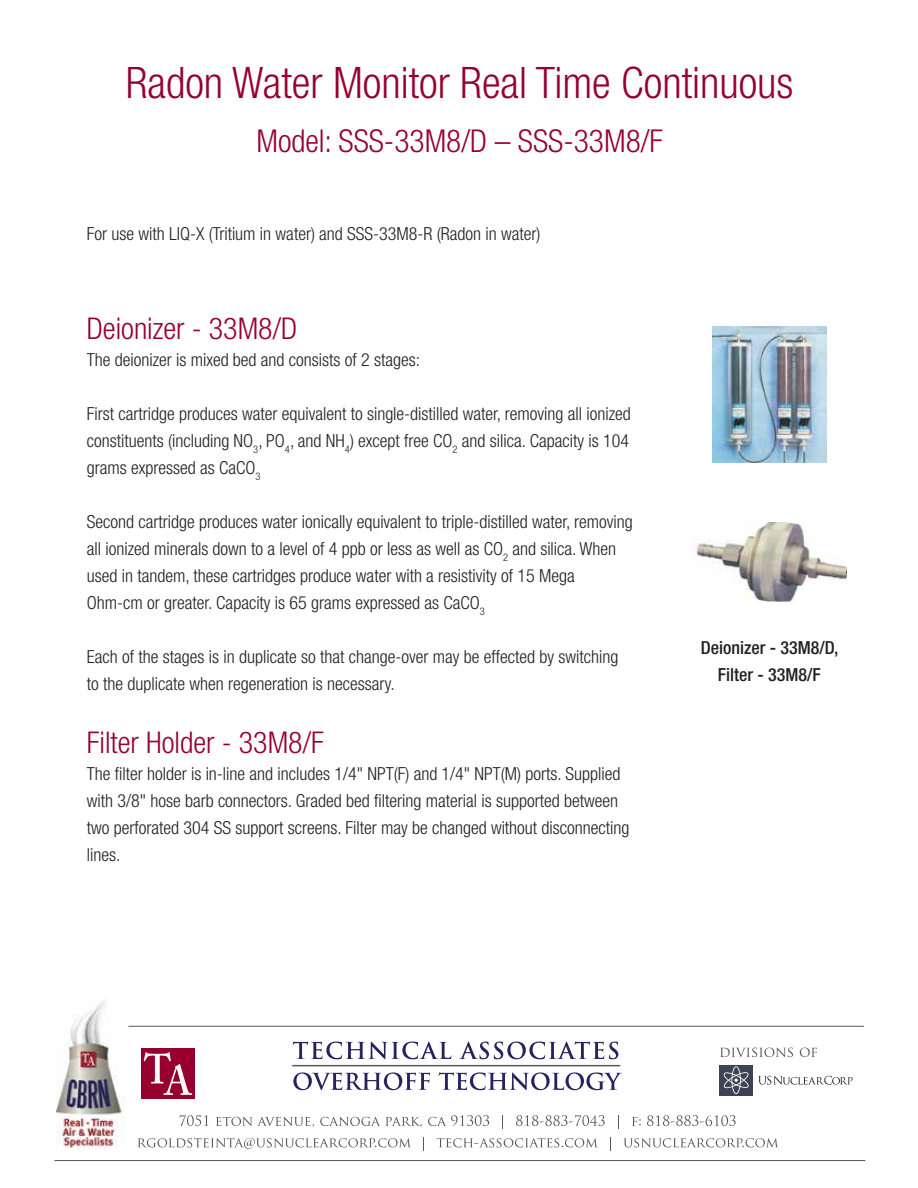
<style>
.page{position:relative;width:918px;height:1188px;background:#fff}
.page>*{position:absolute;margin:0;border:0;box-sizing:border-box;transform-origin:0 0}
.t1{font:300 condensed 43.5px "Helvetica Neue";color:#97002e}
.t2{font:300 condensed 31.5px "Helvetica Neue";color:#97002e}
.t3{font:300 condensed 30px "Helvetica Neue";color:#97002e}
.t4{font:300 condensed 18px/27px "Helvetica Neue";color:#231f20}
.t5{font:500 condensed 18px/27px "Helvetica Neue";color:#231f20;text-align:center}
</style>
<div class="page">
<hr style="left:54px;top:1160px;width:811px;height:1px;background:#58595b">
<img style="left:57px;top:1000px;width:67px;height:149px">
<svg style="left:293px;top:1042px;width:158px;height:17px"></svg>
<svg style="left:459px;top:1042px;width:159px;height:17px"></svg>
<svg style="left:293px;top:1072px;width:137px;height:18px"></svg>
<svg style="left:439px;top:1072px;width:183px;height:18px"></svg>
<hr style="left:292px;top:1065px;width:328px;height:1px;background:#58595b">
<svg style="left:180px;top:1115px;width:29px;height:11px"></svg>
<svg style="left:216px;top:1117px;width:98px;height:10px"></svg>
<svg style="left:320px;top:1117px;width:60px;height:9px"></svg>
<svg style="left:386px;top:1117px;width:36px;height:10px"></svg>
<svg style="left:428px;top:1115px;width:61px;height:11px"></svg>
<svg style="left:502px;top:1115px;width:1px;height:14px"></svg>
<svg style="left:516px;top:1115px;width:89px;height:11px"></svg>
<svg style="left:618px;top:1115px;width:1px;height:14px"></svg>
<svg style="left:632px;top:1117px;width:9px;height:9px"></svg>
<svg style="left:647px;top:1115px;width:89px;height:11px"></svg>
<svg style="left:138px;top:1138px;width:273px;height:11px"></svg>
<svg style="left:423px;top:1137px;width:1px;height:14px"></svg>
<svg style="left:437px;top:1138px;width:160px;height:9px"></svg>
<svg style="left:610px;top:1137px;width:1px;height:14px"></svg>
<svg style="left:624px;top:1138px;width:154px;height:9px"></svg>
<hr style="left:128px;top:1026px;width:736px;height:1px;background:#58595b">
<div style="left:141px;top:1048px;width:54px;height:51px;background:#97002e"></div>
<svg style="left:144px;top:1052px;width:48px;height:43px"></svg>
<svg style="left:720px;top:1048px;width:73px;height:9px"></svg>
<svg style="left:800px;top:1048px;width:17px;height:9px"></svg>
<svg style="left:758px;top:1076px;width:95px;height:9px"></svg>
<div style="left:719px;top:1065px;width:34px;height:30px;background:#3b4355"></div>
<svg style="left:723px;top:1066px;width:26px;height:28px"></svg>
<img style="left:713px;top:326px;width:113px;height:137px">
<img style="left:692px;top:522px;width:155px;height:80px">
<h1 class="t1" style="left:126px;top:58px;width:669px">Radon Water Monitor Real Time Continuous</h1>
<h2 class="t2" style="left:256px;top:123px;width:408px">Model: SSS-33M8/D – SSS-33M8/F</h2>
<p class="t4" style="left:87px;top:220px;width:455px">For use with LIQ-X (Tritium in water) and SSS-33M8-R (Radon in water)</p>
<h3 class="t3" style="left:87px;top:311px;width:212px">Deionizer - 33M8/D</h3>
<p class="t4" style="left:87px;top:346px;width:335px">The deionizer is mixed bed and consists of 2 stages:</p>
<p class="t4" style="left:87px;top:400px;width:545px;text-align:justify">First cartridge produces water equivalent to single-distilled water, removing all ionized constituents (including NO<sub>3</sub>, PO<sub>4</sub>, and NH<sub>4</sub>) except free CO<sub>2</sub> and silica. Capacity is 104 grams expressed as CaCO<sub>3</sub></p>
<p class="t4" style="left:87px;top:508px;width:547px">Second cartridge produces water ionically equivalent to triple-distilled water, removing all ionized minerals down to a level of 4 ppb or less as well as CO<sub>2</sub> and silica. When used in tandem, these cartridges produce water with a resistivity of 15 Mega Ohm-cm or greater. Capacity is 65 grams expressed as CaCO<sub>3</sub></p>
<p class="t4" style="left:87px;top:643px;width:533px">Each of the stages is in duplicate so that change-over may be effected by switching to the duplicate when regeneration is necessary.</p>
<h3 class="t3" style="left:87px;top:725px;width:238px">Filter Holder - 33M8/F</h3>
<p class="t4" style="left:87px;top:760px;width:544px">The filter holder is in-line and includes 1/4" NPT(F) and 1/4" NPT(M) ports. Supplied with 3/8" hose barb connectors. Graded bed filtering material is supported between two perforated 304 SS support screens. Filter may be changed without disconnecting lines.</p>
<p class="t5" style="left:701px;top:634px;width:139px">Deionizer - 33M8/D,<br>Filter - 33M8/F</p>
</div>
